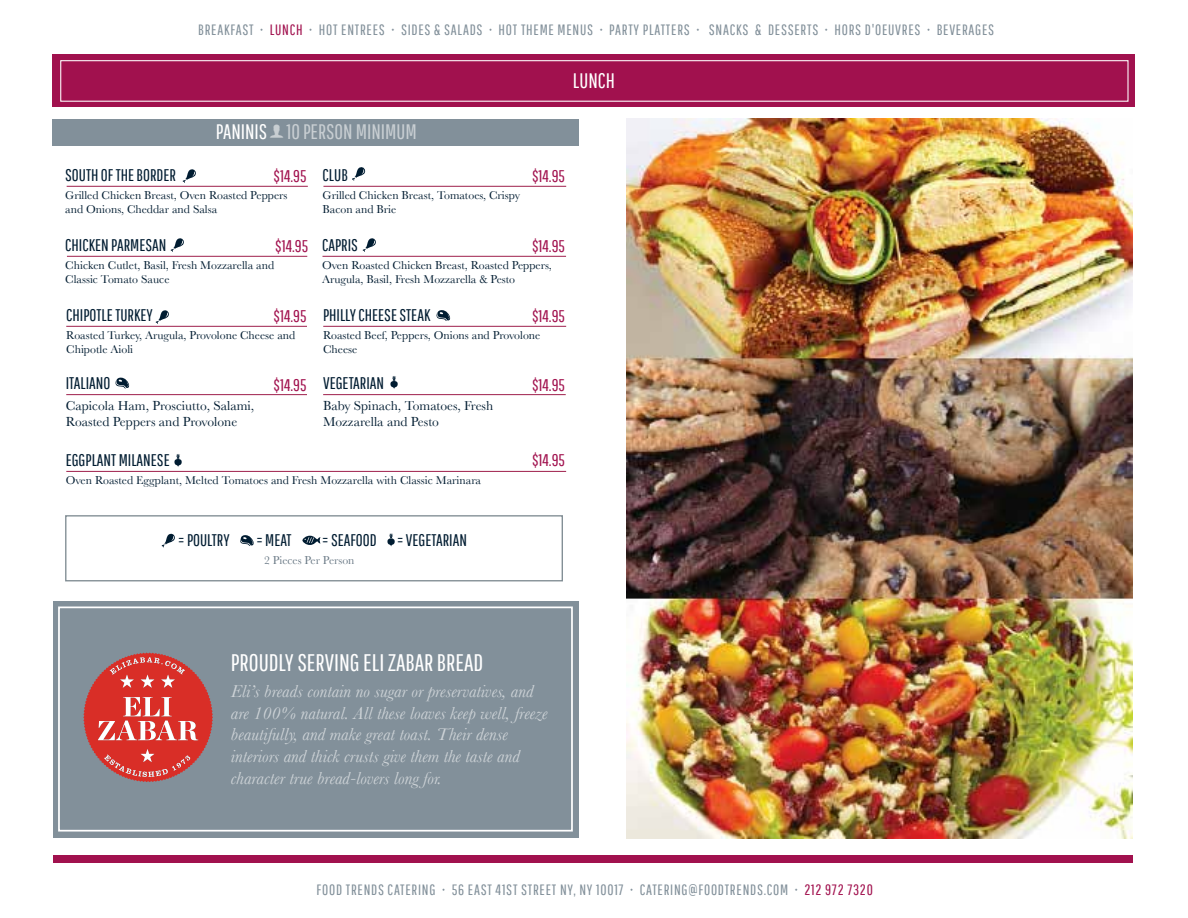
<style>
.page{position:relative;width:1188px;height:918px;background:#fff}
.page>*{position:absolute;margin:0;border:0;box-sizing:border-box;transform-origin:0 0}
.t1{font:24px "Pathway Gothic One";color:#fff}
.t2{font:21px "Pathway Gothic One";color:#c8ced2}
.t3{font:21px "Pathway Gothic One";color:#fff}
.t4{font:italic 18px/21.6px "Baskerville";color:rgb(255 255 255/.6)}
.t5{font:16.95px "Pathway Gothic One";color:#001c31}
.t6{font:16.95px "Pathway Gothic One";color:#a1114e}
.t7{font:15px "Pathway Gothic One";letter-spacing:.05em;color:#82909a}
.t8{font:13.5px/16.2px "Baskerville";color:#001c31}
.t9{font:11.85px/13.5px "Baskerville";color:#001c31}
.t10{font:11.7px "Baskerville";color:rgb(0 28 49/.6)}
.s1{color:#a1114e}
.s2{color:#fff}
.s3{color:#001c31}
</style>
<div class="page">
<hr style="left:67px;top:186px;width:241px;height:1px;background:#9e1f4b">
<hr style="left:323px;top:186px;width:243px;height:1px;background:#9e1f4b">
<hr style="left:67px;top:256px;width:240px;height:1px;background:#9e1f4b">
<hr style="left:322px;top:256px;width:244px;height:1px;background:#9e1f4b">
<hr style="left:66px;top:326px;width:241px;height:1px;background:#9e1f4b">
<hr style="left:323px;top:326px;width:243px;height:1px;background:#9e1f4b">
<hr style="left:66px;top:394px;width:241px;height:1px;background:#9e1f4b">
<hr style="left:323px;top:394px;width:243px;height:1px;background:#9e1f4b">
<hr style="left:66px;top:471px;width:500px;height:1px;background:#9e1f4b">
<div style="left:52px;top:54px;width:1084px;height:53px;background:#a1114e"></div>
<div style="left:60px;top:60px;width:1069px;height:42px;border:1px solid #fff"></div>
<div style="left:52px;top:119px;width:527px;height:26px;background:#82909a"></div>
<div style="left:53px;top:855px;width:1080px;height:8px;background:#a1114e"></div>
<img style="left:627px;top:118px;width:506px;height:720px">
<div style="left:53px;top:601px;width:526px;height:237px;background:#82909a"></div>
<div style="left:58px;top:607px;width:515px;height:225px;border:2px solid #fff"></div>
<svg style="left:83px;top:653px;width:130px;height:129px"></svg>
<svg style="left:161px;top:533px;width:14px;height:15px"></svg>
<svg style="left:387px;top:533px;width:8px;height:14px"></svg>
<svg style="left:240px;top:535px;width:14px;height:11px"></svg>
<svg style="left:302px;top:536px;width:19px;height:9px"></svg>
<svg style="left:352px;top:167px;width:13px;height:14px"></svg>
<svg style="left:182px;top:169px;width:14px;height:14px"></svg>
<svg style="left:170px;top:238px;width:14px;height:14px"></svg>
<svg style="left:362px;top:238px;width:14px;height:14px"></svg>
<svg style="left:155px;top:310px;width:14px;height:14px"></svg>
<svg style="left:115px;top:377px;width:14px;height:12px"></svg>
<svg style="left:436px;top:310px;width:14px;height:11px"></svg>
<svg style="left:390px;top:376px;width:8px;height:13px"></svg>
<svg style="left:174px;top:454px;width:8px;height:13px"></svg>
<p class="t7" style="left:198px;top:21px;width:798px">BREAKFAST • <span class="s1">LUNCH</span> • HOT ENTREES • SIDES &amp; SALADS • HOT THEME MENUS • PARTY PLATTERS • SNACKS &amp; DESSERTS • HORS D'OEUVRES • BEVERAGES</p>
<h2 class="t3" style="left:573px;top:68px;width:43px">LUNCH</h2>
<h2 class="t2" style="left:216px;top:119px;width:202px"><span class="s2">PANINIS</span> 10 PERSON MINIMUM</h2>
<h3 class="t5" style="left:65px;top:164px;width:112px">SOUTH OF THE BORDER</h3>
<p class="t9" style="left:65px;top:188px;width:224px">Grilled Chicken Breast, Oven Roasted Peppers and Onions, Cheddar and Salsa</p>
<h3 class="t6" style="left:274px;top:166px;width:76px">$14.95 <span class="s3">CLUB</span></h3>
<p class="t9" style="left:323px;top:188px;width:199px">Grilled Chicken Breast, Tomatoes, Crispy<br>Bacon and Brie</p>
<h3 class="t6" style="left:532px;top:166px;width:34px">$14.95</h3>
<h3 class="t5" style="left:65px;top:234px;width:103px">CHICKEN PARMESAN</h3>
<p class="t9" style="left:65px;top:258px;width:210px">Chicken Cutlet, Basil, Fresh Mozzarella and<br>Classic Tomato Sauce</p>
<h3 class="t6" style="left:275px;top:236px;width:84px">$14.95 <span class="s3">CAPRIS</span></h3>
<p class="t9" style="left:322px;top:258px;width:231px">Oven Roasted Chicken Breast, Roasted Peppers,<br>Arugula, Basil, Fresh Mozzarella &amp; Pesto</p>
<h3 class="t6" style="left:532px;top:236px;width:34px">$14.95</h3>
<h3 class="t5" style="left:66px;top:304px;width:88px">CHIPOTLE TURKEY</h3>
<p class="t9" style="left:66px;top:328px;width:231px">Roasted Turkey, Arugula, Provolone Cheese and<br>Chipotle Aioli</p>
<h3 class="t5" style="left:274px;top:304px;width:158px"><span class="s1">$14.95</span> PHILLY CHEESE STEAK</h3>
<p class="t9" style="left:323px;top:328px;width:219px">Roasted Beef, Peppers, Onions and Provolone<br>Cheese</p>
<h3 class="t6" style="left:532px;top:306px;width:34px">$14.95</h3>
<h3 class="t5" style="left:66px;top:373px;width:46px">ITALIANO</h3>
<p class="t8" style="left:66px;top:397px;width:190px">Capicola Ham, Prosciutto, Salami,<br>Roasted Peppers and Provolone</p>
<h3 class="t5" style="left:274px;top:373px;width:112px"><span class="s1">$14.95</span> VEGETARIAN</h3>
<p class="t8" style="left:323px;top:397px;width:172px">Baby Spinach, Tomatoes, Fresh<br>Mozzarella and Pesto</p>
<h3 class="t5" style="left:66px;top:450px;width:106px">EGGPLANT MILANESE</h3>
<p class="t9" style="left:66px;top:473px;width:417px">Oven Roasted Eggplant, Melted Tomatoes and Fresh Mozzarella with Classic Marinara</p>
<h3 class="t6" style="left:532px;top:375px;width:34px">$14.95</h3>
<h3 class="t6" style="left:532px;top:450px;width:34px">$14.95</h3>
<h3 class="t5" style="left:178px;top:530px;width:53px">= POULTRY</h3>
<h3 class="t5" style="left:256px;top:530px;width:37px">= MEAT</h3>
<h3 class="t5" style="left:322px;top:530px;width:146px">= SEAFOOD = VEGETARIAN</h3>
<p class="t10" style="left:264px;top:553px;width:92px">2 Pieces Per Person</p>
<h1 class="t1" style="left:231px;top:648px;width:254px">PROUDLY SERVING ELI ZABAR BREAD</h1>
<p class="t4" style="left:231px;top:680px;width:318px">Eli’s breads contain no sugar or preservatives, and are 100% natural. All these loaves keep well, freeze beautifully, and make great toast. Their dense interiors and thick crusts give them the taste and character true bread-lovers long for.</p>
<p class="t7" style="left:317px;top:880px;width:558px">FOOD TRENDS CATERING • 56 EAST 41ST STREET NY, NY 10017 • CATERING@FOODTRENDS.COM • <span class="s1">212 972 7320</span></p>
</div>
